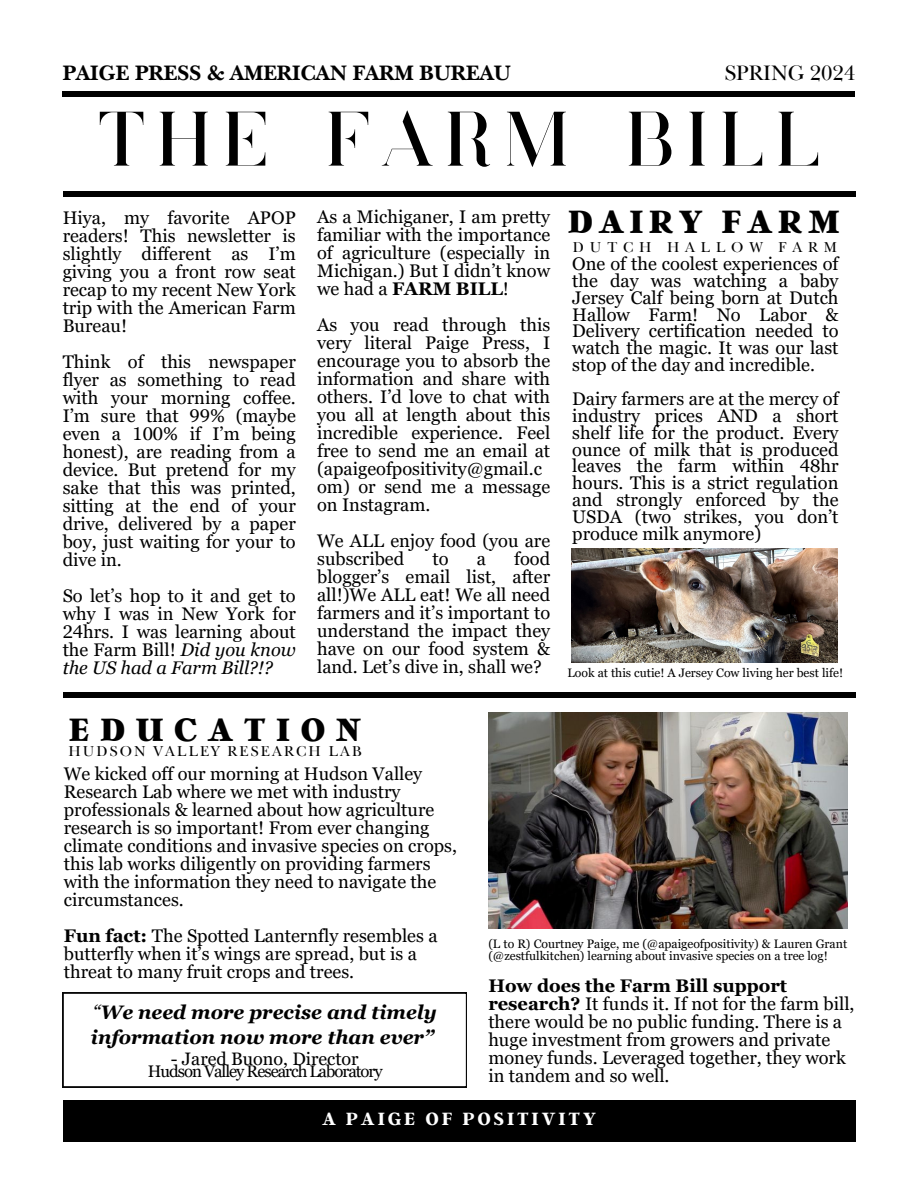
<style>
.page{position:relative;width:918px;height:1188px;background:#fff}
.page>*{position:absolute;margin:0;border:0;box-sizing:border-box;transform-origin:0 0}
.t1{font:76.8px "Coterie";letter-spacing:.145em;color:#000}
.t2{font:800 36px "Argent CF";letter-spacing:.145em;color:#000}
.t3{font:800 36px "Argent CF";letter-spacing:.285em;color:#000}
.t4{font:700 21.9px "New Baskerville ITC Pro";color:#000}
.t5{font:21.9px "New Baskerville ITC Pro";color:#000}
.t6{font:700 19.8px "Argent CF";letter-spacing:.145em;color:#fff}
.t7{font:italic 700 19.5px/24.8px "Georgia Pro";color:#000}
.t8{font:18.3px/18px "Georgia Pro";color:#000;text-align:justify}
.t9{font:18px "Georgia Pro";color:#000}
.t10{font:16.8px "Georgia Pro";letter-spacing:-.06em;color:#000}
.t11{font:15px "New Baskerville ITC Pro";letter-spacing:.14em;color:#000}
.t12{font:15px "New Baskerville ITC Pro";letter-spacing:.39em;color:#000}
.t13{font:12.3px/12.3px "Georgia Pro";color:#000}
.s1{font-style:italic}
.s2{font-weight:700}
.s3{font-weight:400}
</style>
<div class="page">
<img style="left:572px;top:548px;width:266px;height:114px">
<img style="left:488px;top:713px;width:359px;height:215px">
<div style="left:63px;top:91px;width:792px;height:6px;background:#000"></div>
<div style="left:63px;top:1100px;width:792px;height:42px;background:#000"></div>
<div style="left:63px;top:191px;width:792px;height:6px;background:#000"></div>
<div style="left:63px;top:693px;width:792px;height:5px;background:#000"></div>
<svg style="left:63px;top:993px;width:404px;height:94px"></svg>
<h5 class="t4" style="left:63px;top:66px;width:450px">PAIGE PRESS &amp; AMERICAN FARM BUREAU</h5>
<h5 class="t5" style="left:725px;top:66px;width:132px">SPRING 2024</h5>
<h3 class="t1" style="left:98px;top:106px;width:723px">THE FARM BILL</h3>
<h5 class="t8" style="left:63px;top:209px;width:235px">Hiya, my favorite APOP readers! This newsletter is slightly different as I’m giving you a front row seat recap to my recent New York trip with the American Farm Bureau!</h5>
<h5 class="t8" style="left:63px;top:353px;width:235px">Think of this newspaper flyer as something to read with your morning coffee.<br>I’m sure that 99% (maybe even a 100% if I’m being honest), are reading from a device. But pretend for my sake that this was printed, sitting at the end of your drive, delivered by a paper boy, just waiting for your to dive in.</h5>
<h5 class="t8" style="left:63px;top:587px;width:235px">So let’s hop to it and get to why I was in New York for 24hrs. I was learning about the Farm Bill! <span class="s1">Did you know the US had a Farm Bill?!?</span></h5>
<h6 class="t8" style="left:317px;top:207px;width:235px">As a Michiganer, I am pretty familiar with the importance of agriculture (especially in Michigan.) But I didn’t know we had a <span class="s2">FARM BILL</span>!</h6>
<p class="t8" style="left:317px;top:315px;width:235px;text-align:left">As you read through this very literal Paige Press, I encourage you to absorb the information and share with others. I’d love to chat with you all at length about this incredible experience. Feel free to send me an email at (apaigeofpositivity@gmail.c om) or send me a message on Instagram.</p>
<h5 class="t8" style="left:317px;top:531px;width:235px">We ALL enjoy food (you are subscribed</h5>
<h5 class="t8" style="left:317px;top:549px;width:235px;text-indent:197px">food blogger’s email list, after all!)We ALL eat! We all need farmers and it’s important to understand the impact they have on our food system &amp; land. Let’s dive in, shall we?</h5>
<h5 class="t8" style="left:432px;top:549px;width:18px">to</h5>
<h5 class="t8" style="left:477px;top:549px;width:11px">a</h5>
<h2 class="t2" style="left:568px;top:198px;width:273px">DAIRY FARM</h2>
<p class="t12" style="left:573px;top:242px;width:266px">DUTCH HALLOW FARM</p>
<h4 class="t8" style="left:572px;top:255px;width:268px;line-height:16.8px">One of the coolest experiences of the day was watching a baby Jersey Calf being born at Dutch Hallow Farm! No Labor &amp; Delivery certification needed to watch the magic. It was our last stop of the day and incredible.</h4>
<h1 class="t8" style="left:572px;top:390px;width:268px;line-height:16.8px">Dairy farmers are at the mercy of industry prices AND a short shelf life for the product. Every ounce of milk that is produced leaves the farm within 48hr hours. This is a strict regulation and strongly enforced by the USDA (two strikes, you don’t produce milk anymore)</h1>
<h3 class="t13" style="left:568px;top:666px;width:277px">Look at this cutie! A Jersey Cow living her best life!</h3>
<h5 class="t3" style="left:69px;top:706px;width:294px">EDUCATION</h5>
<h5 class="t11" style="left:68px;top:746px;width:295px">HUDSON VALLEY RESEARCH LAB</h5>
<p class="t8" style="left:64px;top:764px;width:395px;text-align:left">We kicked off our morning at Hudson Valley Research Lab where we met with industry professionals &amp; learned about how agriculture research is so important! From ever changing climate conditions and invasive species on crops, this lab works diligently on providing farmers with the information they need to navigate the circumstances.</p>
<h2 class="t8" style="left:64px;top:926px;width:375px;text-align:left"><span class="s2">Fun fact:</span> The Spotted Lanternfly resembles a butterfly when it’s wings are spread, but is a threat to many fruit crops and trees.</h2>
<h5 class="t7" style="left:91px;top:1000px;width:347px"><span class="s3">“</span>We need more precise and timely information now more than ever”</h5>
<p class="t9" style="left:171px;top:1049px;width:189px">- Jared Buono, Director</p>
<p class="t10" style="left:148px;top:1062px;width:236px">Hudson Valley Research Laboratory</p>
<h5 class="t13" style="left:488px;top:937px;width:360px">(L to R) Courtney Paige, me (@apaigeofpositivity) &amp; Lauren Grant (@zestfulkitchen) learning about invasive species on a tree log!</h5>
<h5 class="t8" style="left:488px;top:977px;width:368px;text-align:left"><span class="s2">How does the Farm Bill support research?</span> It funds it. If not for the farm bill, there would be no public funding. There is a huge investment from growers and private money funds. Leveraged together, they work in tandem and so well.</h5>
<h5 class="t6" style="left:322px;top:1105px;width:275px">A PAIGE OF POSITIVITY</h5>
</div>
